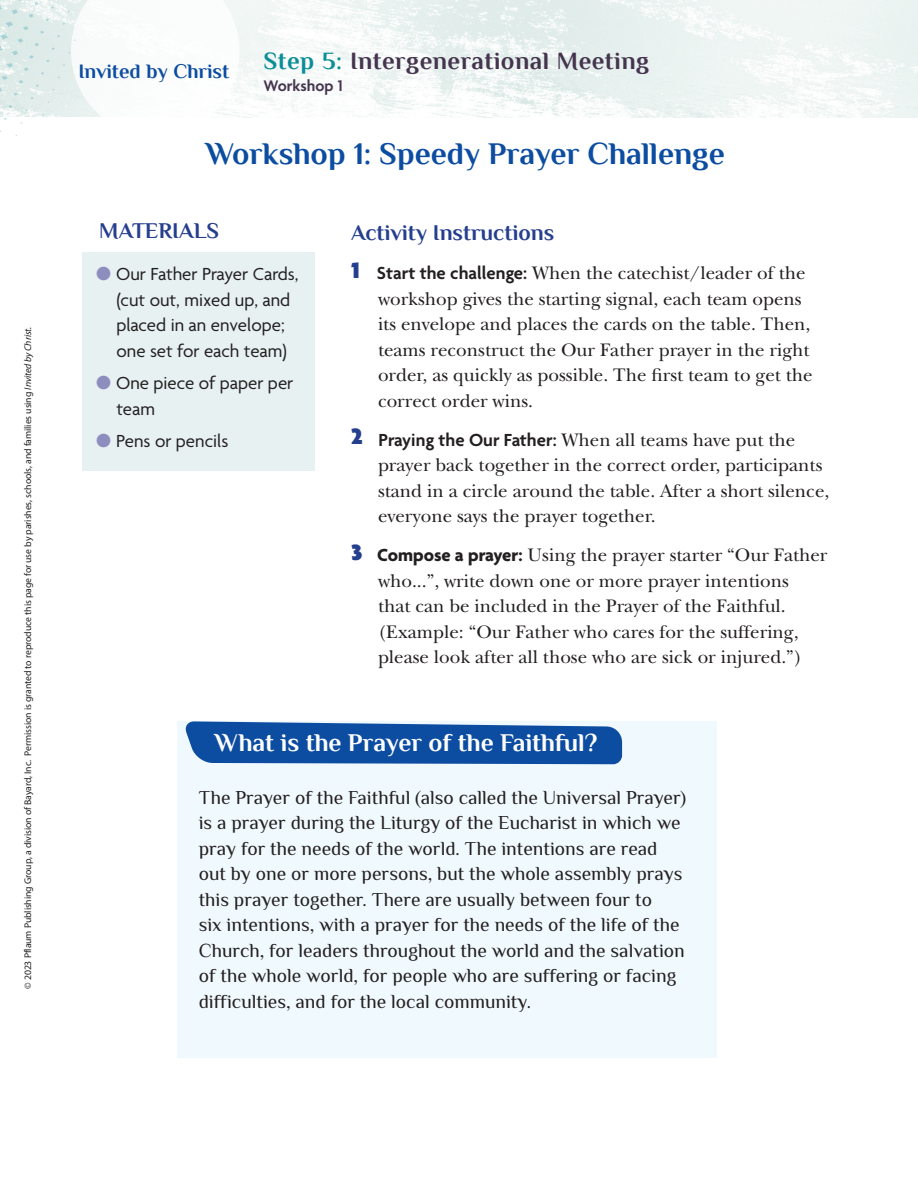
<style>
.page{position:relative;width:918px;height:1188px;background:#fff}
.page>*{position:absolute;margin:0;border:0;box-sizing:border-box;transform-origin:0 0}
.para{font:700 31.5px "Philosopher";color:#0d4da1}
.para-2{font:700 25.5px "Philosopher";color:#fff}
.Sub_A{font:700 24.9px "Philosopher";letter-spacing:.02em;color:#45344e}
.para-3{font:700 22.5px "Philosopher";color:#253f8e}
.Sub_A-2{font:700 20.55px "Philosopher";color:#0d4da1}
.t1{font:19.5px/25.5px "Philosopher";color:#231f20}
.t2{font:18.9px/25.5px "New Baskerville Std";color:#231f20}
.t3{font:18.9px/25.5px "Agenda";color:#231f20}
.Sub_A-3{font:600 16.5px "Agenda";color:#45344e}
.t4{font:9.75px "Myriad Pro";letter-spacing:-.01em;color:#231f20}
.s1{font-style:italic}
.s2{color:#0b8e96}
.s3{color:#8d8ebe}
.s4{font-family:"Agenda";font-weight:900;font-size:24px;color:#253f8e}
.s5{font-family:"Agenda";font-weight:600}
.s6{font-family:"Agenda";font-weight:700}
</style>
<div class="page">
<div style="left:177px;top:721px;width:540px;height:337px;background:#f0f9fd"></div>
<div style="left:83px;top:253px;width:232px;height:218px;background:#e7f1f2"></div>
<img style="left:239px;top:0;width:679px;height:118px">
<svg style="left:185px;top:721px;width:437px;height:43px;background:#235da9"></svg>
<svg style="left:0;top:0;width:239px;height:136px"></svg>
<p class="t4" style="left:22px;top:989px;width:664px;rotate:-90deg">© 2023 Pflaum Publishing Group, a division of Bayard, Inc. Permission is granted to reproduce this page for use by parishes, schools, and families using <span class="s1">Invited by Christ.</span></p>
<p class="Sub_A-2" style="left:78px;top:60px;width:153px">Invited by Christ</p>
<p class="Sub_A" style="left:263px;top:48px;width:387px"><span class="s2">Step 5:</span> Intergenerational Meeting</p>
<p class="Sub_A-3" style="left:263px;top:77px;width:81px">Workshop 1</p>
<p class="para" style="left:206px;top:137px;width:521px">Workshop 1: Speedy Prayer Challenge</p>
<p class="para-3" style="left:99px;top:219px;width:121px">MATERIALS</p>
<p class="t3" style="left:116px;top:262px;width:184px;text-indent:-20px"><span class="s3">●</span> Our Father Prayer Cards, (cut out, mixed up, and placed in an envelope; one set for each team)</p>
<p class="t3" style="left:116px;top:372px;width:178px;text-indent:-20px"><span class="s3">●</span> One piece of paper per team</p>
<p class="t3" style="left:96px;top:430px;width:134px"><span class="s3">●</span> Pens or pencils</p>
<p class="para-3" style="left:351px;top:221px;width:205px">Activity Instructions</p>
<p class="t2" style="left:378px;top:261px;width:436px;text-indent:-27px"><span class="s4">1</span> <span class="s5">Start the challenge:</span> When the catechist/leader of the workshop gives the starting signal, each team opens its envelope and places the cards on the table. Then, teams reconstruct the Our Father prayer in the right order, as quickly as possible. The first team to get the correct order wins.</p>
<p class="t2" style="left:378px;top:427px;width:453px;text-indent:-27px"><span class="s4">2</span> <span class="s5">Praying the Our Father:</span> When all teams have put the prayer back together in the correct order, participants stand in a circle around the table. After a short silence, everyone says the prayer together.</p>
<p class="t2" style="left:378px;top:543px;width:451px;text-indent:-27px"><span class="s4">3</span> <span class="s6">Compose a prayer:</span> Using the prayer starter “Our Father who...”, write down one or more prayer intentions<br>that can be included in the Prayer of the Faithful. (Example: “Our Father who cares for the suffering, please look after all those who are sick or injured.”)</p>
<p class="para-2" style="left:215px;top:729px;width:384px">What is the Prayer of the Faithful?</p>
<p class="t1" style="left:199px;top:784px;width:489px">The Prayer of the Faithful (also called the Universal Prayer) is a prayer during the Liturgy of the Eucharist in which we pray for the needs of the world. The intentions are read out by one or more persons, but the whole assembly prays this prayer together. There are usually between four to<br>six intentions, with a prayer for the needs of the life of the Church, for leaders throughout the world and the salvation of the whole world, for people who are suffering or facing difficulties, and for the local community.</p>
</div>
